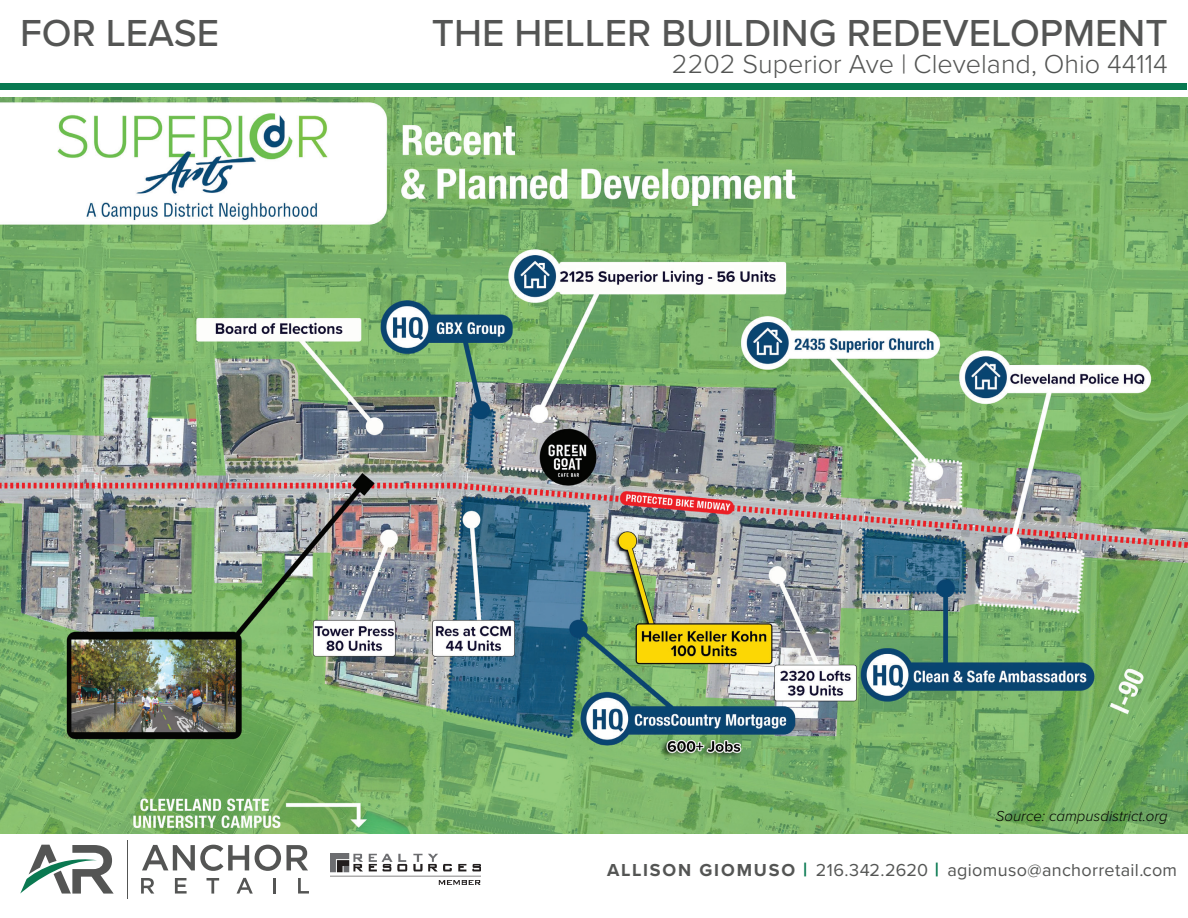
<style>
.page{position:relative;width:1188px;height:918px;background:#fff}
.page>*{position:absolute;margin:0;border:0;box-sizing:border-box;transform-origin:0 0}
.t1{font:500 39px "Proxima Nova";color:#545554}
.t2{font:300 27px "Proxima Nova";color:#545554}
.t3{font:18px "Proxima Nova";letter-spacing:.02em;color:#545554}
.t4{font:italic 300 15px "Proxima Nova";color:#040503}
.s1{font-weight:700}
.s2{font-weight:700;font-size:19.5px;color:#087951}
</style>
<div class="page">
<div style="left:1px;top:83px;width:1186px;height:7px;background:#087951"></div>
<svg style="left:20px;top:845px;width:94px;height:49px"></svg>
<hr style="left:127px;top:840px;width:1px;height:58px;background:#545554">
<svg style="left:142px;top:845px;width:107px;height:26px"></svg>
<svg style="left:255px;top:845px;width:53px;height:26px"></svg>
<svg style="left:141px;top:878px;width:13px;height:16px"></svg>
<svg style="left:175px;top:878px;width:12px;height:16px"></svg>
<svg style="left:207px;top:878px;width:12px;height:16px"></svg>
<svg style="left:237px;top:878px;width:16px;height:16px"></svg>
<hr style="left:273px;top:878px;width:3px;height:16px;background:#545554">
<svg style="left:298px;top:878px;width:11px;height:16px"></svg>
<img style="left:330px;top:853px;width:151px;height:32px">
<img style="left:0;top:97px;width:1188px;height:737px">
<h1 class="t1" style="left:20px;top:4px;width:200px">FOR LEASE</h1>
<h1 class="t1" style="left:432px;top:4px;width:737px">THE HELLER BUILDING REDEVELOPMENT</h1>
<h2 class="t2" style="left:672px;top:44px;width:497px">2202 Superior Ave | Cleveland, Ohio 44114</h2>
<p class="t4" style="left:996px;top:805px;width:173px">Source: campusdistrict.org</p>
<p class="t3" style="left:607px;top:856px;width:572px"><span class="s1">ALLISON GIOMUSO</span> <span class="s2">|</span> 216.342.2620 <span class="s2">|</span> agiomuso@anchorretail.com</p>
</div>
